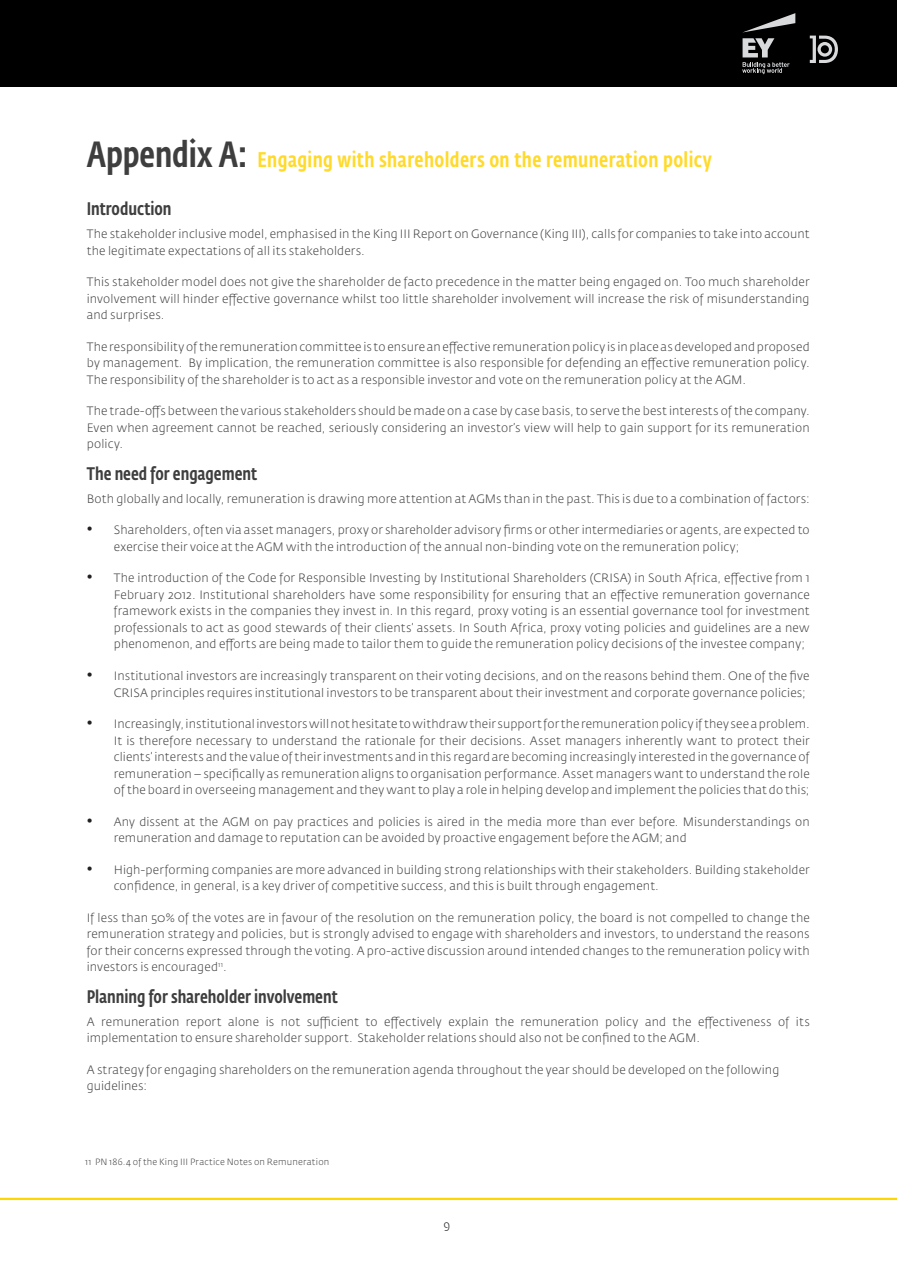
<style>
.page{position:relative;width:897px;height:1267px;background:#fff}
.page>*{position:absolute;margin:0;border:0;box-sizing:border-box;transform-origin:0 0}
.t1{font:500 36px "Fedra Sans Cond Std";color:#3e3e3f}
.t2{font:500 21px "Fedra Sans Cond Std";letter-spacing:.02em;color:#ffda2b}
.t3{font:500 18px "Fedra Sans Cond Std";color:#3e3e3f}
.t4{font:300 12px/16.5px "Fedra Sans Std";letter-spacing:.01em;color:#3e3e3f}
.t5{font:300 12px "Fedra Sans Std";color:#231f20}
.t6{font:300 9px "Fedra Sans Std";letter-spacing:.025em;color:#3e3e3f}
.s1{font-family:"Times New Roman";font-weight:400;font-size:16.5px;color:#231f20}
</style>
<div class="page">
<div style="left:0;top:0;width:897px;height:87px;background:#000001"></div>
<svg style="left:810px;top:36px;width:28px;height:27px"></svg>
<hr style="left:0;top:1197px;width:897px;height:2px;background:#fed702">
<svg style="left:742px;top:13px;width:53px;height:61px"></svg>
<h1 class="t1" style="left:87px;top:133px;width:162px">Appendix A:</h1>
<h2 class="t2" style="left:258px;top:147px;width:456px">Engaging with shareholders on the remuneration policy</h2>
<h3 class="t3" style="left:87px;top:198px;width:86px">Introduction</h3>
<p class="t4" style="left:87px;top:226px;width:724px">The stakeholder inclusive model, emphasised in the King III Report on Governance (King III), calls for companies to take into account the legitimate expectations of all its stakeholders.</p>
<p class="t4" style="left:87px;top:274px;width:724px;text-align:justify">This stakeholder model does not give the shareholder de facto precedence in the matter being engaged on. Too much shareholder involvement will hinder effective governance whilst too little shareholder involvement will increase the risk of misunderstanding and surprises.</p>
<p class="t4" style="left:87px;top:338px;width:724px;text-align:justify">The responsibility of the remuneration committee is to ensure an effective remuneration policy is in place as developed and proposed by management. By implication, the remuneration committee is also responsible for defending an effective remuneration policy.<br>The responsibility of the shareholder is to act as a responsible investor and vote on the remuneration policy at the AGM.</p>
<p class="t4" style="left:87px;top:403px;width:724px;text-align:justify">The trade-offs between the various stakeholders should be made on a case by case basis, to serve the best interests of the company.<br>Even when agreement cannot be reached, seriously considering an investor’s view will help to gain support for its remuneration policy.</p>
<h3 class="t3" style="left:87px;top:463px;width:172px">The need for engagement</h3>
<p class="t4" style="left:87px;top:490px;width:724px">Both globally and locally, remuneration is drawing more attention at AGMs than in the past. This is due to a combination of factors:</p>
<p class="t4" style="left:114px;top:522px;width:697px;text-indent:-27px"><span class="s1">•</span> Shareholders, often via asset managers, proxy or shareholder advisory firms or other intermediaries or agents, are expected to exercise their voice at the AGM with the introduction of the annual non-binding vote on the remuneration policy;</p>
<p class="t4" style="left:114px;top:570px;width:697px;text-align:justify;text-indent:-27px"><span class="s1">•</span> The introduction of the Code for Responsible Investing by Institutional Shareholders (CRISA) in South Africa, effective from 1<br>February 2012. Institutional shareholders have some responsibility for ensuring that an effective remuneration governance framework exists in the companies they invest in. In this regard, proxy voting is an essential governance tool for investment professionals to act as good stewards of their clients’ assets. In South Africa, proxy voting policies and guidelines are a new phenomenon, and efforts are being made to tailor them to guide the remuneration policy decisions of the investee company;</p>
<p class="t4" style="left:114px;top:667px;width:697px;text-indent:-27px"><span class="s1">•</span> Institutional investors are increasingly transparent on their voting decisions, and on the reasons behind them. One of the five<br>CRISA principles requires institutional investors to be transparent about their investment and corporate governance policies;</p>
<p class="t4" style="left:114px;top:715px;width:697px;text-align:justify;text-indent:-27px"><span class="s1">•</span> Increasingly, institutional investors will not hesitate to withdraw their support for the remuneration policy if they see a problem.<br>It is therefore necessary to understand the rationale for their decisions. Asset managers inherently want to protect their clients’ interests and the value of their investments and in this regard are becoming increasingly interested in the governance of remuneration – specifically as remuneration aligns to organisation performance. Asset managers want to understand the role of the board in overseeing management and they want to play a role in helping develop and implement the policies that do this;</p>
<p class="t4" style="left:114px;top:813px;width:697px;text-indent:-27px"><span class="s1">•</span> Any dissent at the AGM on pay practices and policies is aired in the media more than ever before. Misunderstandings on remuneration and damage to reputation can be avoided by proactive engagement before the AGM; and</p>
<p class="t4" style="left:114px;top:861px;width:697px;text-indent:-27px"><span class="s1">•</span> High-performing companies are more advanced in building strong relationships with their stakeholders. Building stakeholder confidence, in general, is a key driver of competitive success, and this is built through engagement.</p>
<p class="t4" style="left:87px;top:909px;width:724px;text-align:justify">If less than 50% of the votes are in favour of the resolution on the remuneration policy, the board is not compelled to change the remuneration strategy and policies, but is strongly advised to engage with shareholders and investors, to understand the reasons for their concerns expressed through the voting. A pro-active discussion around intended changes to the remuneration policy with investors is encouraged<sup>11</sup>.</p>
<h3 class="t3" style="left:87px;top:985px;width:252px">Planning for shareholder involvement</h3>
<p class="t4" style="left:87px;top:1013px;width:724px">A remuneration report alone is not sufficient to effectively explain the remuneration policy and the effectiveness of its implementation to ensure shareholder support. Stakeholder relations should also not be confined to the AGM.</p>
<p class="t4" style="left:87px;top:1061px;width:694px">A strategy for engaging shareholders on the remuneration agenda throughout the year should be developed on the following guidelines:</p>
<p class="t6" style="left:85px;top:1155px;width:246px">11 PN 186.4 of the King III Practice Notes on Remuneration</p>
<p class="t5" style="left:443px;top:1217px;width:8px">9</p>
</div>
